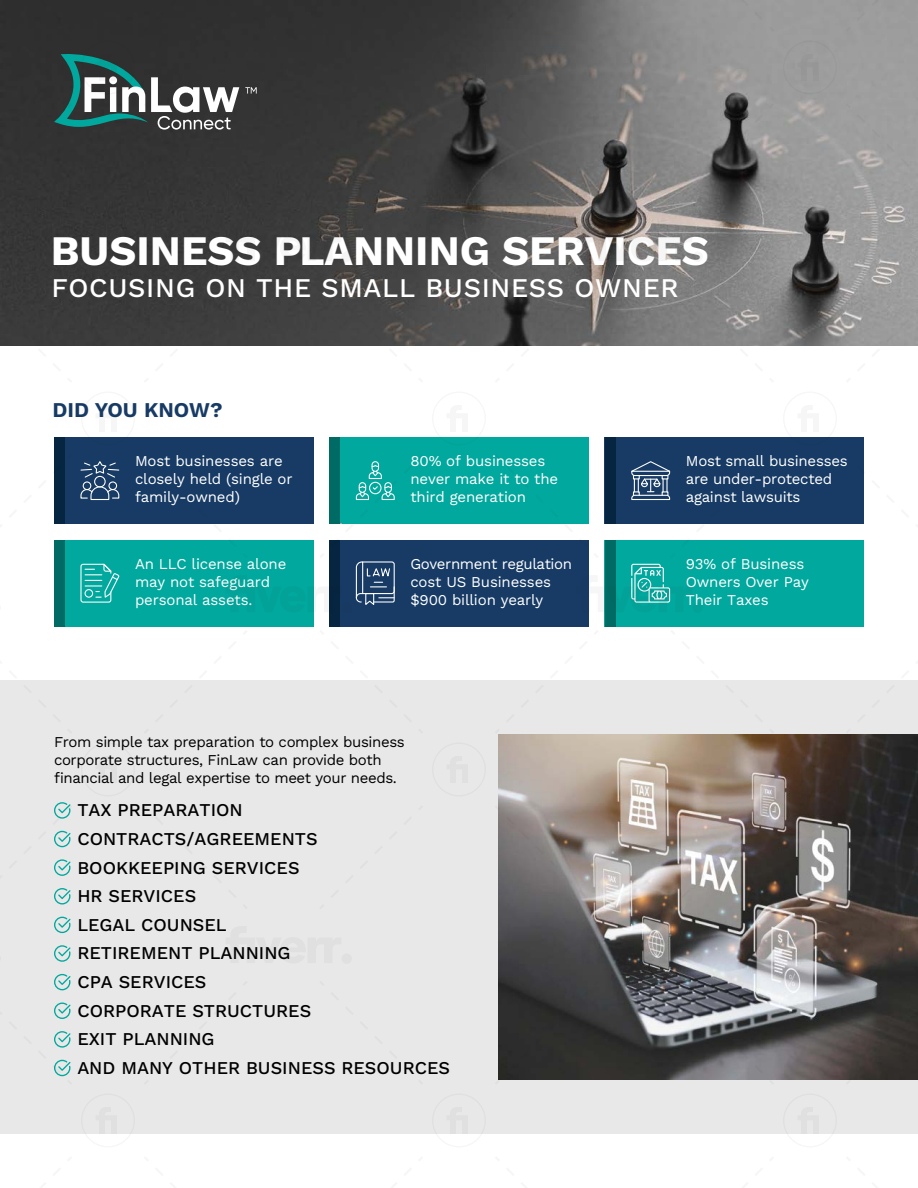
<style>
.page{position:relative;width:918px;height:1188px;background:#fff}
.page>*{position:absolute;margin:0;border:0;box-sizing:border-box;transform-origin:0 0}
.t1{font:42px "Work Sans";color:#fff}
.t2{font:500 27px "Work Sans";letter-spacing:.025em;color:#fff}
.t3{font:21px "Work Sans";color:#173b65}
.t4{font:500 18px/28.7px "Work Sans";color:#000}
.t5{font:15px/18px "Work Sans";letter-spacing:-.01em;color:#fff}
.t6{font:15px/18px "Work Sans";letter-spacing:-.025em;color:#000}
</style>
<div class="page">
<img style="left:0;top:0;width:918px;height:346px">
<div style="left:0;top:680px;width:918px;height:454px;background:#e8e8e8"></div>
<div style="left:54px;top:540px;width:259px;height:86px;background:#01a89d"></div>
<div style="left:329px;top:540px;width:260px;height:86px;background:#173b65"></div>
<div style="left:329px;top:540px;width:11px;height:86px;background:#052540"></div>
<div style="left:605px;top:540px;width:259px;height:86px;background:#01a89d"></div>
<div style="left:54px;top:540px;width:11px;height:86px;background:#006b65"></div>
<div style="left:605px;top:540px;width:11px;height:86px;background:#006b65"></div>
<div style="left:54px;top:437px;width:259px;height:87px;background:#173b65"></div>
<div style="left:329px;top:437px;width:260px;height:87px;background:#01a89d"></div>
<div style="left:329px;top:437px;width:11px;height:87px;background:#006b65"></div>
<div style="left:605px;top:437px;width:259px;height:87px;background:#173b65"></div>
<div style="left:54px;top:437px;width:11px;height:87px;background:#052540"></div>
<div style="left:605px;top:437px;width:11px;height:87px;background:#052540"></div>
<svg style="left:54px;top:917px;width:17px;height:16px"></svg>
<svg style="left:54px;top:945px;width:17px;height:17px"></svg>
<img style="left:499px;top:734px;width:419px;height:346px">
<svg style="left:432px;top:40px;width:54px;height:54px;background:#3c3c3b"></svg>
<div style="left:783px;top:40px;width:54px;height:54px;background:#9c9c9c"></div>
<svg style="left:226px;top:224px;width:126px;height:38px;background:#3c3c3b"></svg>
<svg style="left:577px;top:224px;width:126px;height:38px;background:#7b7672"></svg>
<svg style="left:0;top:224px;width:1px;height:38px"></svg>
<svg style="left:577px;top:926px;width:126px;height:38px;background:#6a6869"></svg>
<svg style="left:783px;top:742px;width:54px;height:54px;background:#4a3529"></svg>
<svg style="left:492px;top:101px;width:109px;height:109px;background:#605f5e"></svg>
<svg style="left:668px;top:276px;width:109px;height:70px;background:#868686"></svg>
<div style="left:328px;top:0;width:98px;height:34px;background:#323232"></div>
<svg style="left:317px;top:101px;width:109px;height:109px;background:#3e3d3c"></svg>
<div style="left:141px;top:276px;width:109px;height:70px;background:#3d3d3d"></div>
<svg style="left:80px;top:461px;width:40px;height:142px"></svg>
<svg style="left:492px;top:0;width:98px;height:34px;background:#4d4d4d"></svg>
<div style="left:679px;top:0;width:98px;height:34px;background:#989898"></div>
<div style="left:843px;top:101px;width:75px;height:101px;background:#9e9e9e"></div>
<div style="left:141px;top:0;width:98px;height:34px;background:#2f2f2f"></div>
<svg style="left:668px;top:734px;width:109px;height:2px"></svg>
<svg style="left:843px;top:803px;width:75px;height:101px;background:#2f2f2f"></svg>
<svg style="left:317px;top:276px;width:109px;height:70px;background:#474746"></svg>
<svg style="left:0;top:40px;width:257px;height:170px;background:#3c4242"></svg>
<div style="left:0;top:0;width:75px;height:34px;background:#2e2e2e"></div>
<svg style="left:54px;top:802px;width:17px;height:103px"></svg>
<svg style="left:492px;top:276px;width:109px;height:70px;background:#5a5958"></svg>
<svg style="left:668px;top:101px;width:109px;height:109px;background:#767575"></svg>
<div style="left:843px;top:0;width:75px;height:34px;background:#9c9c9c"></div>
<svg style="left:498px;top:803px;width:103px;height:109px;background:#857f7d"></svg>
<svg style="left:668px;top:978px;width:109px;height:102px;background:#707277"></svg>
<svg style="left:313px;top:452px;width:82px;height:161px"></svg>
<div style="left:0;top:288px;width:75px;height:58px;background:#3a3a3a"></div>
<svg style="left:498px;top:734px;width:103px;height:2px"></svg>
<svg style="left:604px;top:452px;width:67px;height:161px"></svg>
<svg style="left:843px;top:288px;width:75px;height:58px;background:#9c9b9b"></svg>
<svg style="left:498px;top:978px;width:103px;height:102px;background:#30302f"></svg>
<img style="left:668px;top:803px;width:109px;height:109px">
<svg style="left:843px;top:734px;width:75px;height:2px"></svg>
<svg style="left:54px;top:974px;width:17px;height:103px"></svg>
<svg style="left:843px;top:990px;width:75px;height:90px;background:#3f3c3a"></svg>
<h1 class="t1" style="left:51px;top:219px;width:660px">BUSINESS PLANNING SERVICES</h1>
<h2 class="t2" style="left:51px;top:267px;width:629px">FOCUSING ON THE SMALL BUSINESS OWNER</h2>
<h3 class="t3" style="left:52px;top:394px;width:172px">DID YOU KNOW?</h3>
<p class="t5" style="left:410px;top:452px;width:149px">80% of businesses never make it to the third generation</p>
<p class="t5" style="left:135px;top:452px;width:159px">Most businesses are closely held (single or family-owned)</p>
<p class="t5" style="left:686px;top:452px;width:163px">Most small businesses are under-protected against lawsuits</p>
<p class="t5" style="left:135px;top:554px;width:153px">An LLC license alone may not safeguard personal assets.</p>
<p class="t5" style="left:686px;top:554px;width:125px">93% of Business<br>Owners Over Pay<br>Their Taxes</p>
<p class="t5" style="left:410px;top:554px;width:163px">Government regulation cost US Businesses $900 billion yearly</p>
<p class="t6" style="left:54px;top:732px;width:352px">From simple tax preparation to complex business corporate structures, FinLaw can provide both financial and legal expertise to meet your needs.</p>
<p class="t4" style="left:77px;top:795px;width:242px">TAX PREPARATION<br>CONTRACTS/AGREEMENTS<br>BOOKKEEPING SERVICES</p>
<p class="t4" style="left:77px;top:881px;width:235px">HR SERVICES<br>LEGAL COUNSEL<br>RETIREMENT PLANNING<br>CPA SERVICES<br>CORPORATE STRUCTURES<br>EXIT PLANNING</p>
<p class="t4" style="left:77px;top:1053px;width:374px">AND MANY OTHER BUSINESS RESOURCES</p>
</div>
